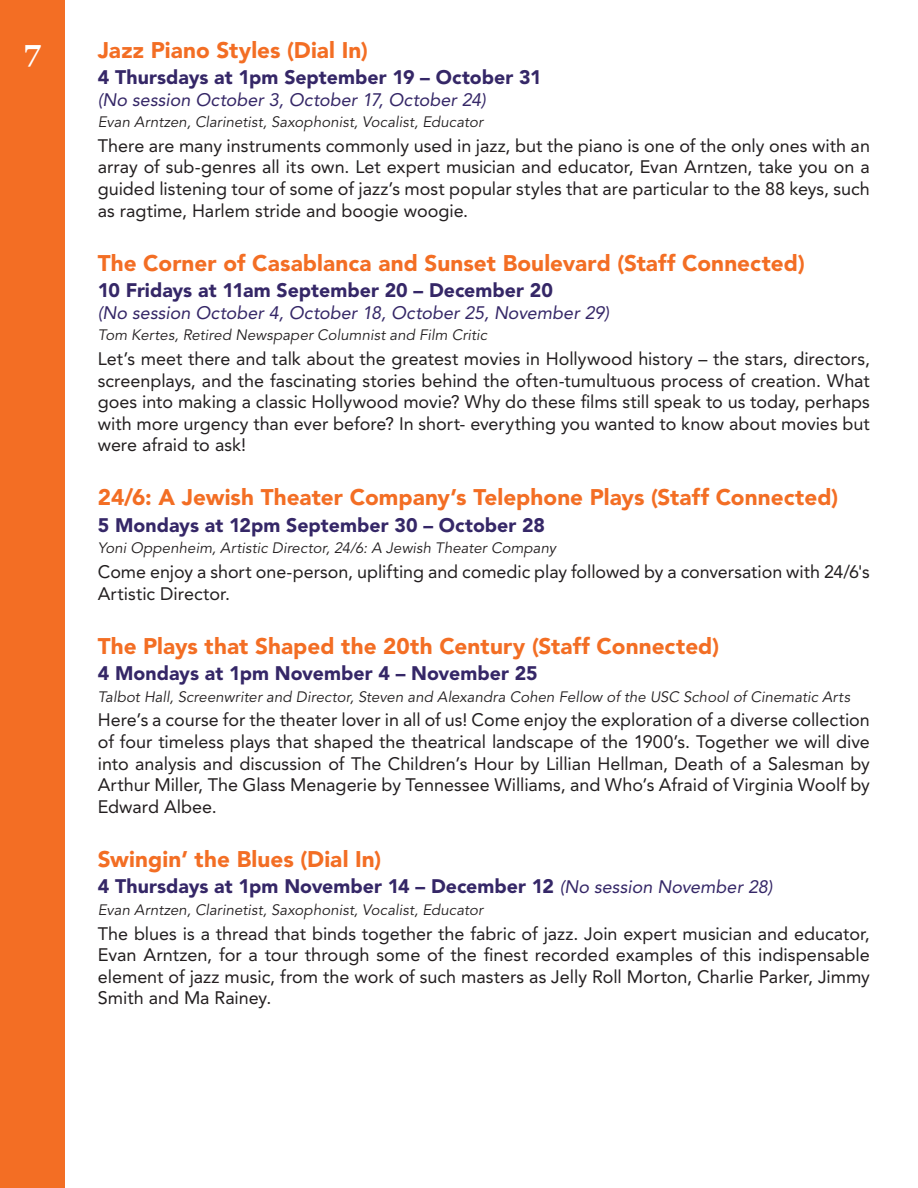
<style>
.page{position:relative;width:918px;height:1188px;background:#fff}
.page>*{position:absolute;margin:0;border:0;box-sizing:border-box;transform-origin:0 0}
.t1{font:700 30px "Georgia";color:#fff}
.t2{font:900 22.5px "Avenir LT Pro";letter-spacing:.005em;color:#f36e24}
.t3{font:900 19.5px "Avenir LT Pro";color:#352767}
.t4{font:18px/21.6px "Avenir LT Pro";color:#231f20;text-align:justify}
.t5{font:italic 18px "Avenir LT Pro";color:#352767}
.t6{font:italic 15px "Avenir LT Pro";letter-spacing:.005em;color:#231f20}
.s1{font-weight:400;font-style:italic;font-size:18px}
</style>
<div class="page">
<div style="left:0;top:0;width:65px;height:1188px;background:#f36e24"></div>
<h1 class="t1" style="left:24px;top:31px;width:18px">7</h1>
<p class="t2" style="left:98px;top:36px;width:272px">Jazz Piano Styles (Dial In)</p>
<p class="t3" style="left:98px;top:66px;width:445px">4 Thursdays at 1pm September 19 – October 31</p>
<p class="t5" style="left:98px;top:88px;width:390px">(No session October 3, October 17, October 24)</p>
<p class="t6" style="left:98px;top:113px;width:387px">Evan Arntzen, Clarinetist, Saxophonist, Vocalist, Educator</p>
<p class="t4" style="left:98px;top:135px;width:774px">There are many instruments commonly used in jazz, but the piano is one of the only ones with an array of sub-genres all its own. Let expert musician and educator, Evan Arntzen, take you on a guided listening tour of some of jazz’s most popular styles that are particular to the 88 keys, such as ragtime, Harlem stride and boogie woogie.</p>
<p class="t2" style="left:98px;top:249px;width:708px">The Corner of Casablanca and Sunset Boulevard (Staff Connected)</p>
<p class="t3" style="left:98px;top:279px;width:457px">10 Fridays at 11am September 20 – December 20</p>
<p class="t5" style="left:98px;top:302px;width:513px">(No session October 4, October 18, October 25, November 29)</p>
<p class="t6" style="left:98px;top:326px;width:391px">Tom Kertes, Retired Newspaper Columnist and Film Critic</p>
<p class="t4" style="left:98px;top:348px;width:774px">Let’s meet there and talk about the greatest movies in Hollywood history – the stars, directors, screenplays, and the fascinating stories behind the often-tumultuous process of creation. What goes into making a classic Hollywood movie? Why do these films still speak to us today, perhaps with more urgency than ever before? In short- everything you wanted to know about movies but were afraid to ask!</p>
<p class="t2" style="left:98px;top:484px;width:742px">24/6: A Jewish Theater Company’s Telephone Plays (Staff Connected)</p>
<p class="t3" style="left:98px;top:513px;width:449px">5 Mondays at 12pm September 30 – October 28</p>
<p class="t6" style="left:98px;top:539px;width:460px">Yoni Oppenheim, Artistic Director, 24/6: A Jewish Theater Company</p>
<p class="t4" style="left:98px;top:561px;width:774px">Come enjoy a short one-person, uplifting and comedic play followed by a conversation with 24/6's<br>Artistic Director.</p>
<p class="t2" style="left:98px;top:632px;width:623px">The Plays that Shaped the 20th Century (Staff Connected)</p>
<p class="t3" style="left:98px;top:662px;width:441px">4 Mondays at 1pm November 4 – November 25</p>
<p class="t6" style="left:98px;top:687px;width:754px">Talbot Hall, Screenwriter and Director, Steven and Alexandra Cohen Fellow of the USC School of Cinematic Arts</p>
<p class="t4" style="left:98px;top:709px;width:774px">Here’s a course for the theater lover in all of us! Come enjoy the exploration of a diverse collection of four timeless plays that shaped the theatrical landscape of the 1900’s. Together we will dive into analysis and discussion of The Children’s Hour by Lillian Hellman, Death of a Salesman by Arthur Miller, The Glass Menagerie by Tennessee Williams, and Who’s Afraid of Virginia Woolf by Edward Albee.</p>
<p class="t2" style="left:98px;top:845px;width:285px">Swingin’ the Blues (Dial In)</p>
<p class="t3" style="left:98px;top:875px;width:676px">4 Thursdays at 1pm November 14 – December 12 <span class="s1">(No session November 28)</span></p>
<p class="t6" style="left:98px;top:901px;width:387px">Evan Arntzen, Clarinetist, Saxophonist, Vocalist, Educator</p>
<p class="t4" style="left:98px;top:922px;width:774px">The blues is a thread that binds together the fabric of jazz. Join expert musician and educator, Evan Arntzen, for a tour through some of the finest recorded examples of this indispensable element of jazz music, from the work of such masters as Jelly Roll Morton, Charlie Parker, Jimmy Smith and Ma Rainey.</p>
</div>
